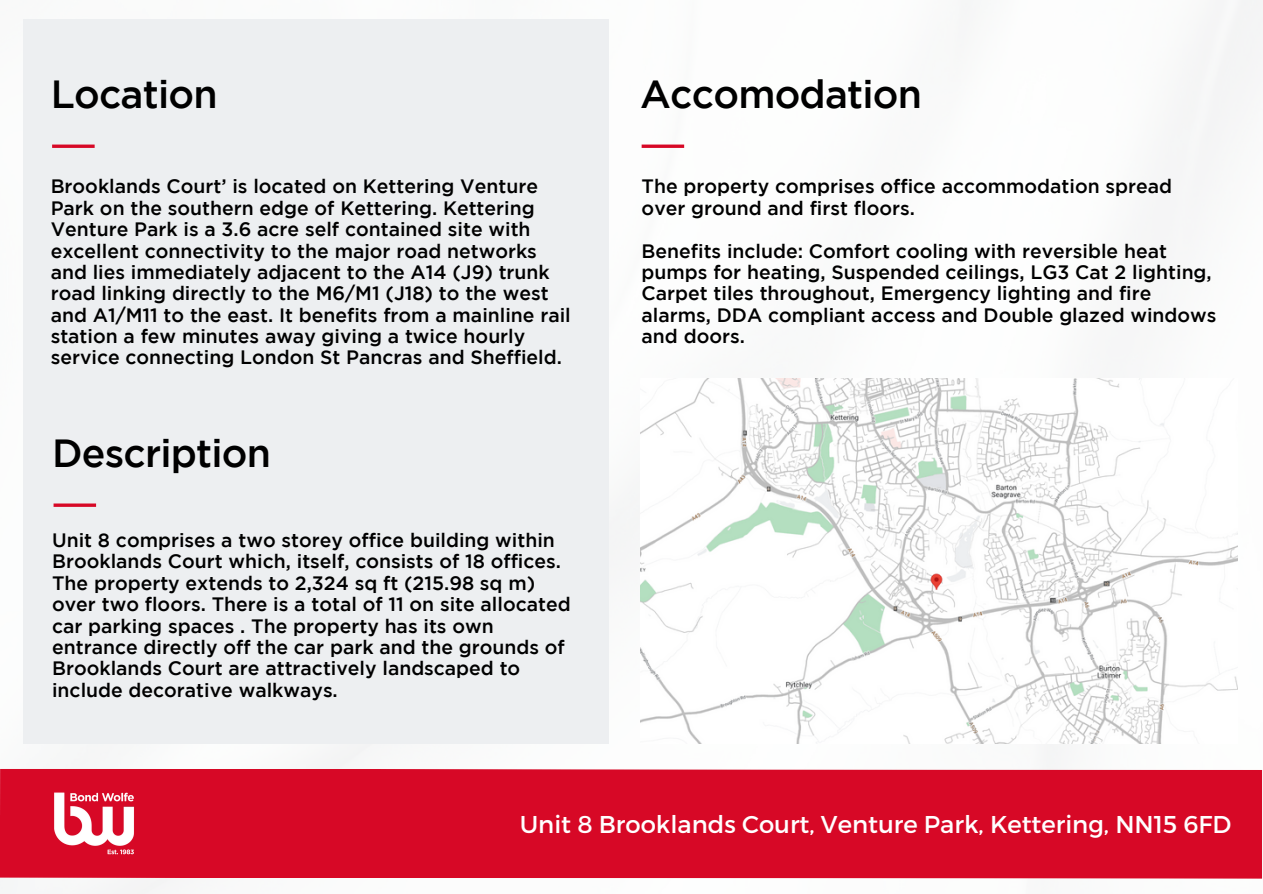
<style>
.page{position:relative;width:1263px;height:894px;background:#fff}
.page>*{position:absolute;margin:0;border:0;box-sizing:border-box;transform-origin:0 0}
.t1{font:500 39.15px "Gotham";letter-spacing:-.02em;color:#000}
.t2{font:24.3px "Montserrat";color:#fff}
.t3{font:500 19.35px/21.3px "Gotham";color:#000}
</style>
<div class="page">
<img style="left:0;top:0;width:1263px;height:893px">
<img style="left:640px;top:378px;width:597px;height:365px">
<div style="left:0;top:768px;width:1262px;height:110px;background:#d70826"></div>
<div style="left:24px;top:19px;width:585px;height:724px;background:#edeff1"></div>
<svg style="left:52px;top:144px;width:43px;height:4px"></svg>
<img style="left:51px;top:787px;width:87px;height:72px">
<hr style="left:54px;top:503px;width:42px;height:3px;background:#d70826">
<svg style="left:642px;top:144px;width:42px;height:4px"></svg>
<p class="t1" style="left:51px;top:79px;width:168px">Location</p>
<p class="t3" style="left:51px;top:177px;width:522px">Brooklands Court’ is located on Kettering Venture Park on the southern edge of Kettering. Kettering Venture Park is a 3.6 acre self contained site with excellent connectivity to the major road networks and lies immediately adjacent to the A14 (J9) trunk road linking directly to the M6/M1 (J18) to the west and A1/M11 to the east. It benefits from a mainline rail station a few minutes away giving a twice hourly service connecting London St Pancras and Sheffield.</p>
<p class="t1" style="left:52px;top:438px;width:220px">Description</p>
<p class="t3" style="left:52px;top:530px;width:520px">Unit 8 comprises a two storey office building within Brooklands Court which, itself, consists of 18 offices.<br>The property extends to 2,324 sq ft (215.98 sq m) over two floors. There is a total of 11 on site allocated car parking spaces . The property has its own entrance directly off the car park and the grounds of Brooklands Court are attractively landscaped to include decorative walkways.</p>
<p class="t1" style="left:640px;top:79px;width:283px">Accomodation</p>
<p class="t3" style="left:642px;top:177px;width:532px">The property comprises office accommodation spread over ground and first floors.</p>
<p class="t3" style="left:642px;top:241px;width:576px">Benefits include: Comfort cooling with reversible heat pumps for heating, Suspended ceilings, LG3 Cat 2 lighting, Carpet tiles throughout, Emergency lighting and fire alarms, DDA compliant access and Double glazed windows and doors.</p>
<p class="t2" style="left:520px;top:808px;width:713px">Unit 8 Brooklands Court, Venture Park, Kettering, NN15 6FD</p>
</div>
